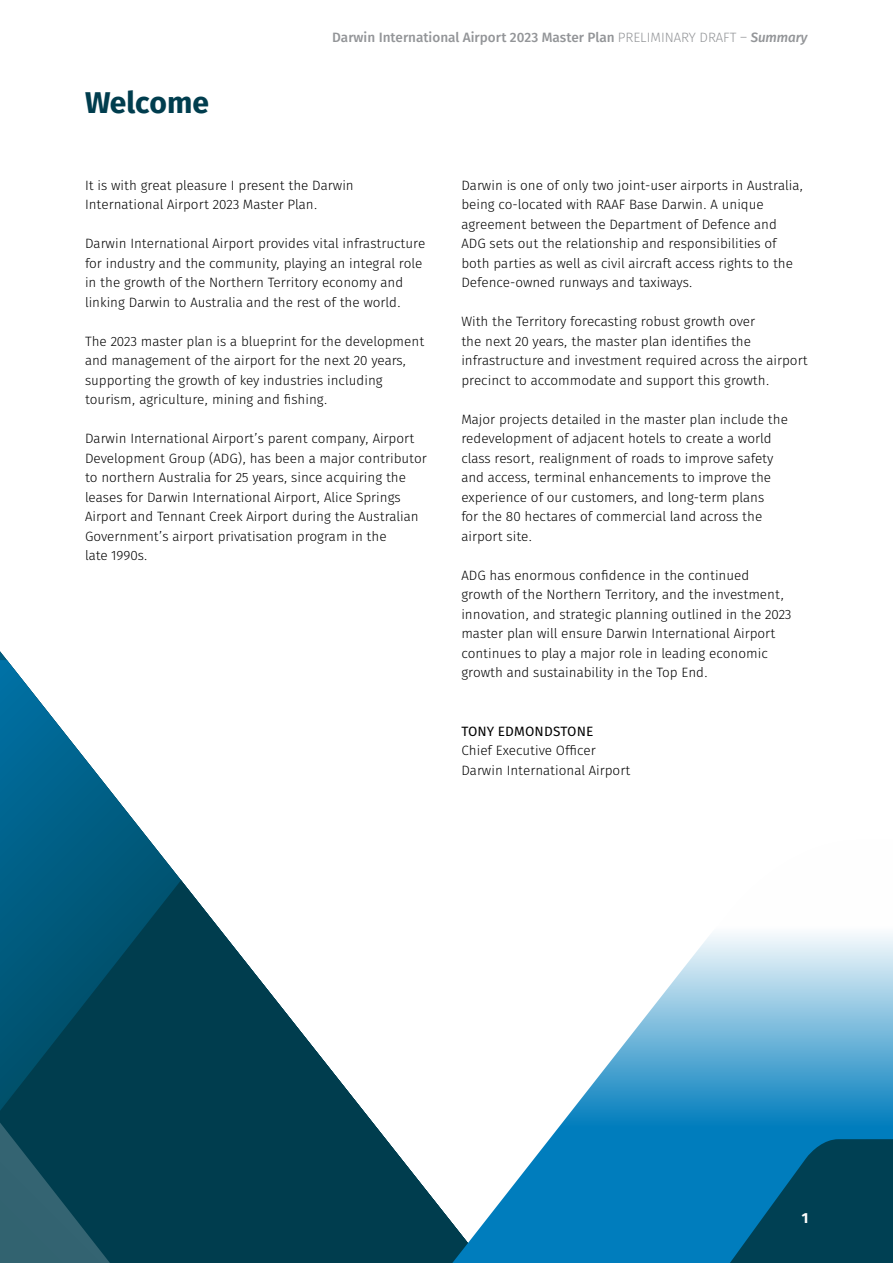
<style>
.page{position:relative;width:893px;height:1263px;background:#fff}
.page>*{position:absolute;margin:0;border:0;box-sizing:border-box;transform-origin:0 0}
.t1{font:700 30px "Fira Sans OT";letter-spacing:-.005em;color:#003d4e}
.t2{font:700 14.55px "Fira Sans OT";color:#fff}
.t3{font:13.5px/19.5px "Fira Sans OT Light";color:#000}
.t4{font:13.5px "Fira Sans OT Medium";color:#939598}
.t5{font:13.5px "Fira Sans OT";letter-spacing:.01em;color:#000}
.s1{font-family:"Fira Sans OT Light"}
.s2{font-style:italic}
</style>
<div class="page">
<svg style="left:0;top:651px;width:376px;height:612px"></svg>
<svg style="left:376px;top:933px;width:517px;height:330px"></svg>
<svg style="left:716px;top:1139px;width:177px;height:124px"></svg>
<h1 class="t1" style="left:85px;top:82px;width:126px">Welcome</h1>
<p class="t4" style="left:332px;top:28px;width:477px">Darwin International Airport 2023 Master Plan <span class="s1">PRELIMINARY DRAFT –</span> <span class="s2">Summary</span></p>
<p class="t3" style="left:85px;top:176px;width:270px">It is with great pleasure I present the Darwin<br>International Airport 2023 Master Plan.</p>
<p class="t3" style="left:85px;top:235px;width:342px">Darwin International Airport provides vital infrastructure for industry and the community, playing an integral role in the growth of the Northern Territory economy and linking Darwin to Australia and the rest of the world.</p>
<p class="t3" style="left:85px;top:332px;width:341px">The 2023 master plan is a blueprint for the development and management of the airport for the next 20 years, supporting the growth of key industries including tourism, agriculture, mining and fishing.</p>
<p class="t3" style="left:85px;top:430px;width:343px">Darwin International Airport’s parent company, Airport Development Group (ADG), has been a major contributor to northern Australia for 25 years, since acquiring the leases for Darwin International Airport, Alice Springs Airport and Tennant Creek Airport during the Australian Government’s airport privatisation program in the<br>late 1990s.</p>
<p class="t3" style="left:461px;top:176px;width:343px">Darwin is one of only two joint-user airports in Australia, being co-located with RAAF Base Darwin. A unique agreement between the Department of Defence and ADG sets out the relationship and responsibilities of both parties as well as civil aircraft access rights to the Defence-owned runways and taxiways.</p>
<p class="t3" style="left:461px;top:313px;width:348px">With the Territory forecasting robust growth over<br>the next 20 years, the master plan identifies the infrastructure and investment required across the airport precinct to accommodate and support this growth.</p>
<p class="t3" style="left:461px;top:410px;width:328px">Major projects detailed in the master plan include the redevelopment of adjacent hotels to create a world class resort, realignment of roads to improve safety and access, terminal enhancements to improve the experience of our customers, and long-term plans<br>for the 80 hectares of commercial land across the airport site.</p>
<p class="t3" style="left:461px;top:566px;width:332px">ADG has enormous confidence in the continued growth of the Northern Territory, and the investment, innovation, and strategic planning outlined in the 2023 master plan will ensure Darwin International Airport continues to play a major role in leading economic growth and sustainability in the Top End.</p>
<p class="t5" style="left:461px;top:721px;width:134px">TONY EDMONDSTONE</p>
<p class="t3" style="left:461px;top:741px;width:171px">Chief Executive Officer<br>Darwin International Airport</p>
<p class="t2" style="left:802px;top:1208px;width:8px">1</p>
</div>
